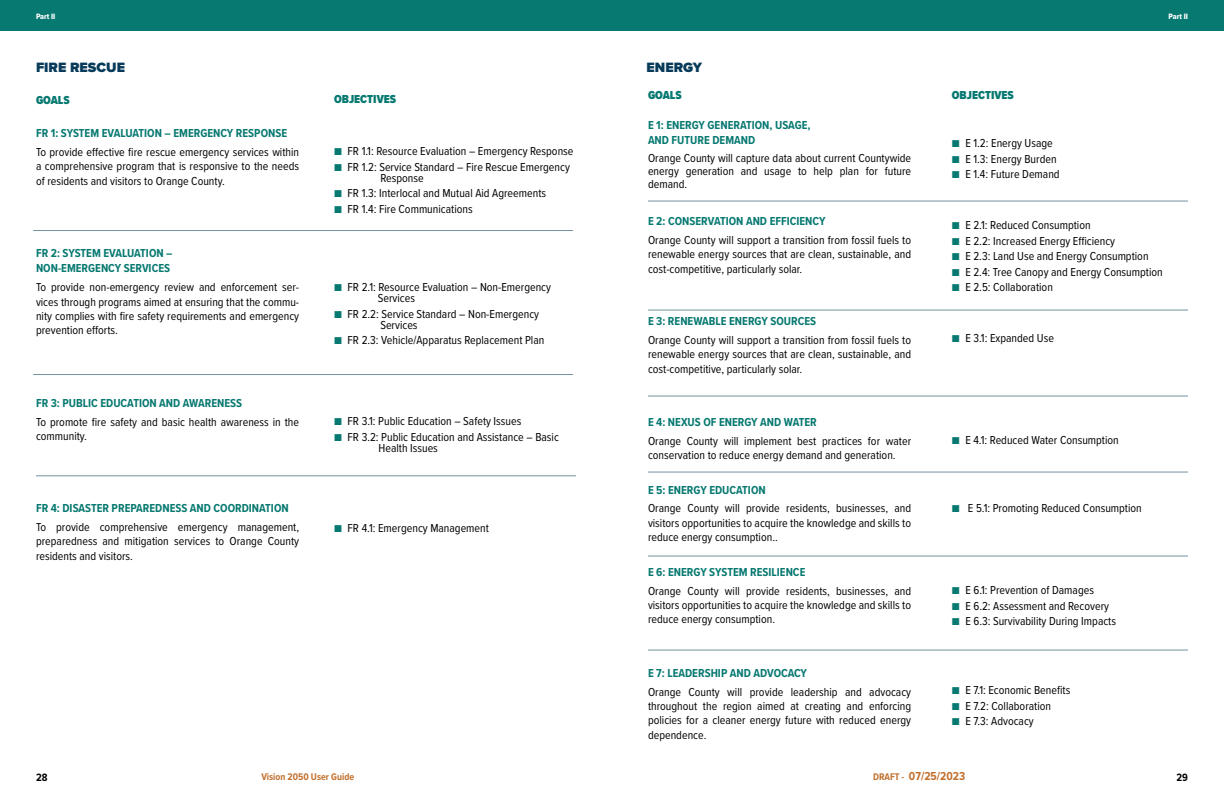
<style>
.page{position:relative;width:1224px;height:792px;background:#fff}
.page>*{position:absolute;margin:0;border:0;box-sizing:border-box;transform-origin:0 0}
.t1{font:900 14px "Proxima Nova";color:#073b59}
.t2{font:12px/14.4px "Proxima Nova Cond";color:#000;text-align:justify}
.t3{font:700 12px/15.5px "Proxima Nova Cond";color:#077971}
.t4{font:900 12px "Proxima Nova Cond";color:#077971}
.t5{font:700 12px "Proxima Nova Cond";color:#c2702e}
.t6{font:700 11px "Proxima Nova Cond";color:#000}
.t7{font:700 10px "Proxima Nova Cond";color:#c2702e}
.t8{font:8px "Proxima Nova Cond Extrabld";color:#fff}
.s1{font-family:"Proxima Nova";color:#077971}
.s2{font-size:10px}
</style>
<div class="page">
<div style="left:0;top:0;width:612px;height:31px;background:#077971"></div>
<div style="left:612px;top:0;width:612px;height:31px;background:#077971"></div>
<hr style="left:648px;top:201px;width:540px;height:1px;background:#7491a2">
<hr style="left:33px;top:230px;width:540px;height:1px;background:#7491a2">
<hr style="left:36px;top:476px;width:540px;height:1px;background:#7491a2">
<hr style="left:33px;top:374px;width:540px;height:1px;background:#7491a2">
<hr style="left:648px;top:310px;width:540px;height:1px;background:#7491a2">
<hr style="left:648px;top:396px;width:540px;height:1px;background:#7491a2">
<hr style="left:648px;top:472px;width:540px;height:1px;background:#7491a2">
<hr style="left:648px;top:556px;width:540px;height:1px;background:#7491a2">
<hr style="left:648px;top:650px;width:540px;height:1px;background:#7491a2">
<p class="t8" style="left:36px;top:10px;width:21px">Part II</p>
<p class="t8" style="left:1169px;top:10px;width:21px">Part II</p>
<p class="t1" style="left:36px;top:57px;width:91px">FIRE RESCUE</p>
<p class="t4" style="left:36px;top:91px;width:35px">GOALS</p>
<p class="t3" style="left:36px;top:125px;width:253px">FR 1: SYSTEM EVALUATION – EMERGENCY RESPONSE</p>
<p class="t2" style="left:36px;top:144px;width:265px">To provide effective fire rescue emergency services within a comprehensive program that is responsive to the needs of residents and visitors to Orange County.</p>
<p class="t3" style="left:36px;top:245px;width:138px">FR 2: SYSTEM EVALUATION –<br>NON-EMERGENCY SERVICES</p>
<p class="t2" style="left:36px;top:280px;width:265px">To provide non-emergency review and enforcement ser&shy;vices through programs aimed at ensuring that the commu&shy;nity complies with fire safety requirements and emergency prevention efforts.</p>
<p class="t3" style="left:36px;top:395px;width:208px">FR 3: PUBLIC EDUCATION AND AWARENESS</p>
<p class="t2" style="left:36px;top:414px;width:265px">To promote fire safety and basic health awareness in the community.</p>
<p class="t3" style="left:36px;top:500px;width:254px">FR 4: DISASTER PREPAREDNESS AND COORDINATION</p>
<p class="t2" style="left:36px;top:519px;width:265px">To provide comprehensive emergency management, preparedness and mitigation services to Orange County residents and visitors.</p>
<p class="t4" style="left:334px;top:90px;width:64px">OBJECTIVES</p>
<p class="t2" style="left:334px;top:143px;width:241px"><span class="s1">■</span> FR 1.1: Resource Evaluation – Emergency Response</p>
<p class="t2" style="left:380px;top:161px;width:191px;line-height:11px;text-indent:-46px"><span class="s1">■</span> FR 1.2: Service Standard – Fire Rescue Emergency<br>Response</p>
<p class="t2" style="left:334px;top:185px;width:214px"><span class="s1">■</span> FR 1.3: Interlocal and Mutual Aid Agreements</p>
<p class="t2" style="left:334px;top:201px;width:140px"><span class="s1">■</span> FR 1.4: Fire Communications</p>
<p class="t2" style="left:378px;top:281px;width:175px;line-height:11px;text-indent:-44px"><span class="s1">■</span> FR 2.1: Resource Evaluation – Non-Emergency<br>Services</p>
<p class="t2" style="left:380px;top:308px;width:160px;line-height:11px;text-indent:-46px"><span class="s1">■</span> FR 2.2: Service Standard – Non-Emergency<br>Services</p>
<p class="t2" style="left:334px;top:332px;width:212px"><span class="s1">■</span> FR 2.3: Vehicle/Apparatus Replacement Plan</p>
<p class="t2" style="left:334px;top:413px;width:189px"><span class="s1">■</span> FR 3.1: Public Education – Safety Issues</p>
<p class="t2" style="left:379px;top:431px;width:182px;line-height:11px;text-indent:-44px"><span class="s1">■</span> FR 3.2: Public Education and Assistance – Basic<br>Health Issues</p>
<p class="t2" style="left:334px;top:520px;width:156px"><span class="s1">■</span> FR 4.1: Emergency Management</p>
<p class="t1" style="left:647px;top:57px;width:57px">ENERGY</p>
<p class="t4" style="left:648px;top:86px;width:35px">GOALS</p>
<p class="t3" style="left:648px;top:117px;width:164px">E 1: ENERGY GENERATION, USAGE,<br>AND FUTURE DEMAND</p>
<p class="t2" style="left:648px;top:151px;width:265px;line-height:13.2px">Orange County will capture data about current Countywide energy generation and usage to help plan for future demand.</p>
<p class="t3" style="left:648px;top:213px;width:179px">E 2: CONSERVATION AND EFFICIENCY</p>
<p class="t2" style="left:648px;top:232px;width:265px">Orange County will support a transition from fossil fuels to renewable energy sources that are clean, sustainable, and cost-competitive, particularly solar.</p>
<p class="t3" style="left:648px;top:313px;width:170px">E 3: RENEWABLE ENERGY SOURCES</p>
<p class="t2" style="left:648px;top:332px;width:265px">Orange County will support a transition from fossil fuels to renewable energy sources that are clean, sustainable, and cost-competitive, particularly solar.</p>
<p class="t3" style="left:648px;top:414px;width:170px">E 4: NEXUS OF ENERGY AND WATER</p>
<p class="t2" style="left:648px;top:433px;width:265px">Orange County will implement best practices for water conservation to reduce energy demand and generation.</p>
<p class="t3" style="left:648px;top:482px;width:119px">E 5: ENERGY EDUCATION</p>
<p class="t2" style="left:648px;top:501px;width:265px">Orange County will provide residents, businesses, and visitors opportunities to acquire the knowledge and skills to reduce energy consumption..</p>
<p class="t3" style="left:648px;top:564px;width:159px">E 6: ENERGY SYSTEM RESILIENCE</p>
<p class="t2" style="left:648px;top:583px;width:265px">Orange County will provide residents, businesses, and visitors opportunities to acquire the knowledge and skills to reduce energy consumption.</p>
<p class="t3" style="left:648px;top:665px;width:161px">E 7: LEADERSHIP AND ADVOCACY</p>
<p class="t2" style="left:648px;top:684px;width:265px">Orange County will provide leadership and advocacy throughout the region aimed at creating and enforcing policies for a cleaner energy future with reduced energy dependence.</p>
<p class="t4" style="left:952px;top:87px;width:64px">OBJECTIVES</p>
<p class="t2" style="left:952px;top:136px;width:103px"><span class="s1">■</span> E 1.2: Energy Usage</p>
<p class="t2" style="left:952px;top:151px;width:106px"><span class="s1">■</span> E 1.3: Energy Burden</p>
<p class="t2" style="left:952px;top:167px;width:109px"><span class="s1">■</span> E 1.4: Future Demand</p>
<p class="t2" style="left:952px;top:218px;width:140px"><span class="s1">■</span> E 2.1: Reduced Consumption</p>
<p class="t2" style="left:952px;top:233px;width:165px"><span class="s1">■</span> E 2.2: Increased Energy Efficiency</p>
<p class="t2" style="left:952px;top:249px;width:198px"><span class="s1">■</span> E 2.3: Land Use and Energy Consumption</p>
<p class="t2" style="left:952px;top:264px;width:212px"><span class="s1">■</span> E 2.4: Tree Canopy and Energy Consumption</p>
<p class="t2" style="left:952px;top:280px;width:103px"><span class="s1">■</span> E 2.5: Collaboration</p>
<p class="t2" style="left:952px;top:331px;width:104px"><span class="s1">■</span> E 3.1: Expanded Use</p>
<p class="t2" style="left:952px;top:433px;width:169px"><span class="s1">■</span> E 4.1: Reduced Water Consumption</p>
<p class="t2" style="left:952px;top:501px;width:192px"><span class="s1">■</span> E 5.1: Promoting Reduced Consumption</p>
<p class="t2" style="left:952px;top:583px;width:144px"><span class="s1">■</span> E 6.1: Prevention of Damages</p>
<p class="t2" style="left:952px;top:598px;width:159px"><span class="s1">■</span> E 6.2: Assessment and Recovery</p>
<p class="t2" style="left:952px;top:614px;width:166px"><span class="s1">■</span> E 6.3: Survivability During Impacts</p>
<p class="t2" style="left:952px;top:683px;width:120px"><span class="s1">■</span> E 7.1: Economic Benefits</p>
<p class="t2" style="left:952px;top:698px;width:101px"><span class="s1">■</span> E 7.2: Collaboration</p>
<p class="t2" style="left:952px;top:714px;width:83px"><span class="s1">■</span> E 7.3: Advocacy</p>
<p class="t6" style="left:36px;top:769px;width:13px">28</p>
<p class="t7" style="left:261px;top:770px;width:94px">Vision 2050 User Guide</p>
<p class="t5" style="left:873px;top:768px;width:94px"><span class="s2">DRAFT -</span> 07/25/2023</p>
<p class="t6" style="left:1176px;top:769px;width:13px">29</p>
</div>
